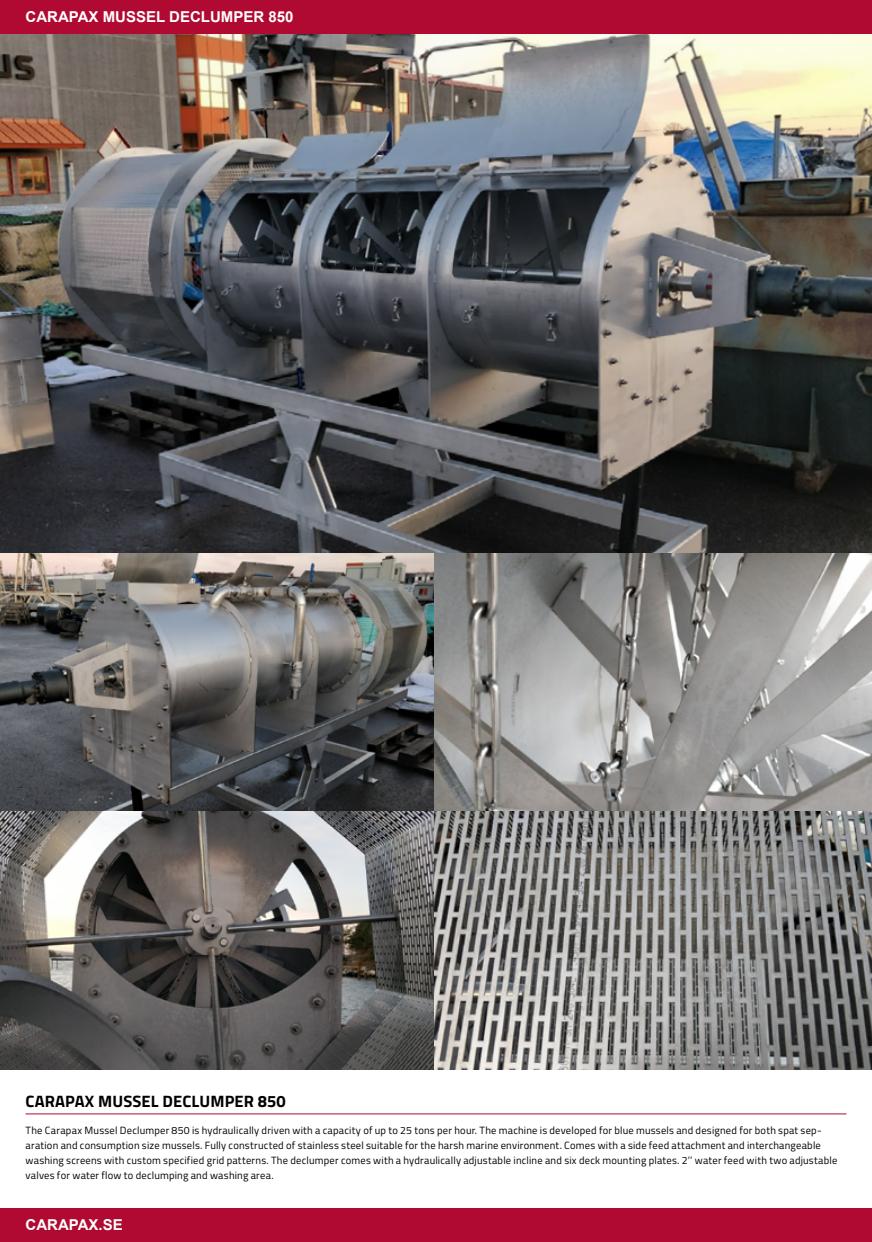
<style>
.page{position:relative;width:872px;height:1242px;background:#fff}
.page>*{position:absolute;margin:0;border:0;box-sizing:border-box;transform-origin:0 0}
.t1{font:700 16.5px "Titillium";letter-spacing:.01em;color:#000}
.t2{font:700 15px "Arial";color:#fff}
.t3{font:10.5px/15px "Titillium";letter-spacing:.02em;color:#000}
</style>
<div class="page">
<div style="left:0;top:1208px;width:872px;height:34px;background:#b10a32"></div>
<div style="left:0;top:0;width:872px;height:34px;background:#b10a32"></div>
<hr style="left:26px;top:1113px;width:820px;height:1px;background:#ad1d37">
<img style="left:0;top:34px;width:872px;height:1035px">
<h2 class="t2" style="left:26px;top:7px;width:269px">CARAPAX MUSSEL DECLUMPER 850</h2>
<h1 class="t1" style="left:26px;top:1089px;width:261px">CARAPAX MUSSEL DECLUMPER 850</h1>
<p class="t3" style="left:26px;top:1122px;width:813px">The Carapax Mussel Declumper 850 is hydraulically driven with a capacity of up to 25 tons per hour. The machine is developed for blue mussels and designed for both spat sep&shy;aration and consumption size mussels. Fully constructed of stainless steel suitable for the harsh marine environment. Comes with a side feed attachment and interchangeable washing screens with custom specified grid patterns. The declumper comes with a hydraulically adjustable incline and six deck mounting plates. 2’’ water feed with two adjustable valves for water flow to declumping and washing area.</p>
<h2 class="t2" style="left:26px;top:1215px;width:99px">CARAPAX.SE</h2>
</div>
